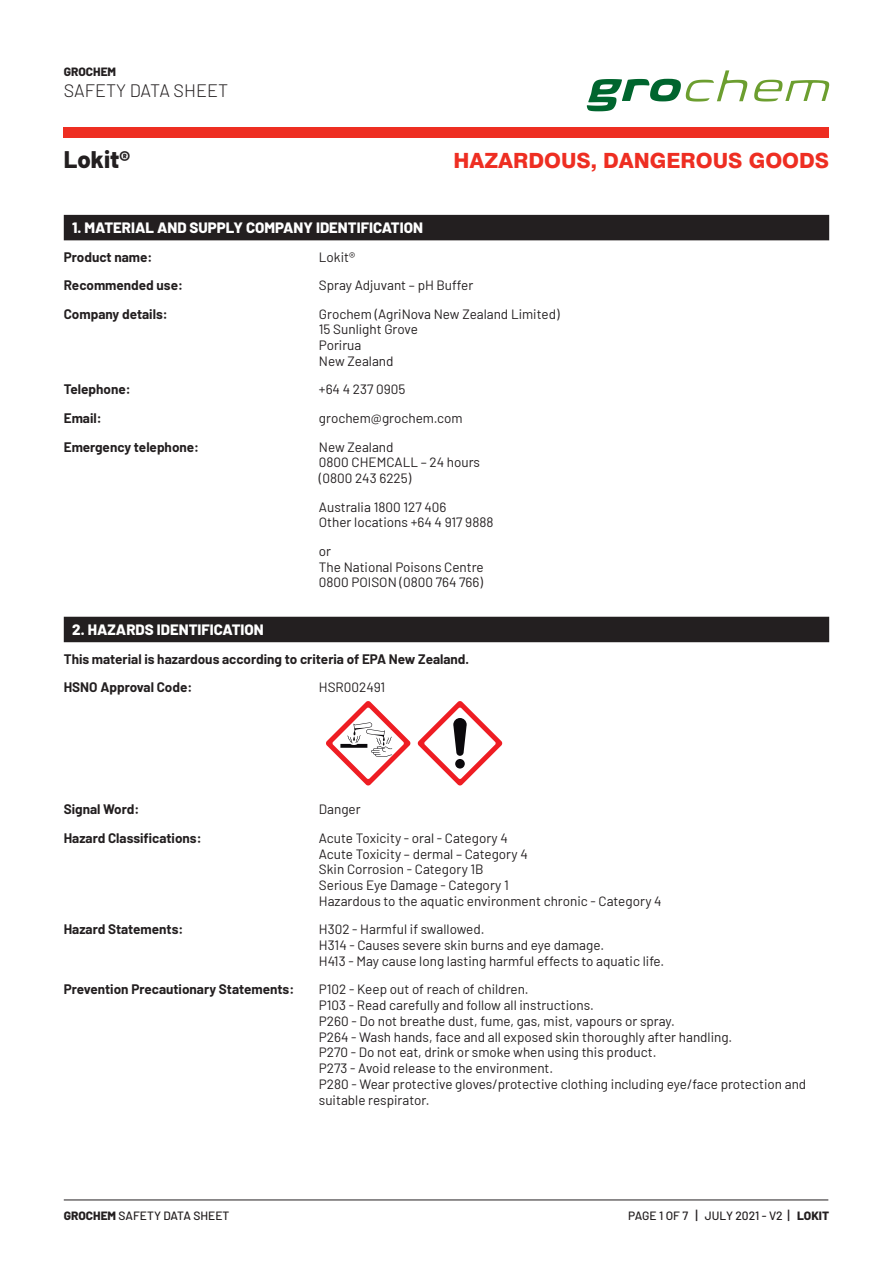
<style>
.page{position:relative;width:893px;height:1263px;background:#fff}
.page>*{position:absolute;margin:0;border:0;box-sizing:border-box;transform-origin:0 0}
.t1{font:800 24px "Barlow";color:#231f20}
.t2{font:800 21px "Swiss 721 BT";color:#ee2e22}
.t3{font:300 18px "Barlow";color:#231f20}
.t4{font:800 15px "Barlow";color:#fff}
.t5{font:13.5px/15.8px "Barlow";color:#231f20}
.t6{font:700 13.5px/28.5px "Barlow";color:#231f20}
.t7{font:500 12px "Barlow";color:#231f20}
.t8{font:800 12px "Barlow";color:#231f20}
.s1{font-weight:800}
.s2{font-size:13.5px}
</style>
<div class="page">
<svg style="left:754px;top:80px;width:75px;height:22px"></svg>
<svg style="left:587px;top:70px;width:160px;height:41px"></svg>
<hr style="left:64px;top:1199px;width:764px;height:1px;background:#231f20">
<div style="left:64px;top:215px;width:765px;height:25px;background:#231f20"></div>
<div style="left:64px;top:617px;width:765px;height:25px;background:#231f20"></div>
<svg style="left:326px;top:701px;width:85px;height:85px"></svg>
<svg style="left:417px;top:701px;width:85px;height:85px"></svg>
<div style="left:455px;top:759px;width:10px;height:9px;background:#0b090c;border-radius:50%"></div>
<div style="left:64px;top:128px;width:765px;height:10px;background:#ee2e22"></div>
<p class="t8" style="left:64px;top:63px;width:54px">GROCHEM</p>
<h3 class="t3" style="left:64px;top:78px;width:166px">SAFETY DATA SHEET</h3>
<h1 class="t1" style="left:64px;top:141px;width:68px">Lokit®</h1>
<h2 class="t2" style="left:453px;top:148px;width:377px">HAZARDOUS, DANGEROUS GOODS</h2>
<p class="t4" style="left:72px;top:217px;width:352px">1. MATERIAL AND SUPPLY COMPANY IDENTIFICATION</p>
<p class="t6" style="left:64px;top:241px;width:90px">Product name:</p>
<p class="t5" style="left:319px;top:248px;width:38px">Lokit®</p>
<p class="t6" style="left:64px;top:270px;width:121px">Recommended use:</p>
<p class="t5" style="left:319px;top:276px;width:156px">Spray Adjuvant – pH Buffer</p>
<p class="t6" style="left:64px;top:298px;width:105px">Company details:</p>
<p class="t5" style="left:319px;top:305px;width:242px">Grochem (AgriNova New Zealand Limited)<br>15 Sunlight Grove<br>Porirua<br>New Zealand</p>
<p class="t6" style="left:64px;top:374px;width:68px">Telephone:</p>
<p class="t5" style="left:319px;top:381px;width:88px">+64 4 237 0905</p>
<p class="t6" style="left:64px;top:403px;width:39px">Email:</p>
<p class="t5" style="left:319px;top:409px;width:145px">grochem@grochem.com</p>
<p class="t6" style="left:64px;top:431px;width:137px">Emergency telephone:</p>
<p class="t5" style="left:319px;top:438px;width:163px">New Zealand<br>0800 CHEMCALL – 24 hours (0800 243 6225)</p>
<p class="t5" style="left:319px;top:498px;width:176px">Australia 1800 127 406<br>Other locations +64 4 917 9888</p>
<p class="t5" style="left:319px;top:542px;width:166px">or<br>The National Poisons Centre<br>0800 POISON (0800 764 766)</p>
<p class="t4" style="left:72px;top:618px;width:193px">2. HAZARDS IDENTIFICATION</p>
<p class="t6" style="left:64px;top:643px;width:407px">This material is hazardous according to criteria of EPA New Zealand.<br>HSNO Approval Code:</p>
<p class="t5" style="left:319px;top:678px;width:68px">HSR002491</p>
<p class="t6" style="left:64px;top:794px;width:77px">Signal Word:</p>
<p class="t5" style="left:319px;top:800px;width:43px">Danger</p>
<p class="t6" style="left:64px;top:823px;width:139px">Hazard Classifications:</p>
<p class="t5" style="left:319px;top:829px;width:344px">Acute Toxicity - oral - Category 4<br>Acute Toxicity – dermal – Category 4<br>Skin Corrosion - Category 1B<br>Serious Eye Damage - Category 1<br>Hazardous to the aquatic environment chronic - Category 4</p>
<p class="t6" style="left:64px;top:914px;width:121px">Hazard Statements:</p>
<p class="t5" style="left:319px;top:920px;width:347px">H302 - Harmful if swallowed.<br>H314 - Causes severe skin burns and eye damage.<br>H413 - May cause long lasting harmful effects to aquatic life.</p>
<p class="t6" style="left:64px;top:974px;width:232px">Prevention Precautionary Statements:</p>
<p class="t5" style="left:319px;top:980px;width:489px">P102 - Keep out of reach of children.<br>P103 - Read carefully and follow all instructions.<br>P260 - Do not breathe dust, fume, gas, mist, vapours or spray.<br>P264 - Wash hands, face and all exposed skin thoroughly after handling.<br>P270 - Do not eat, drink or smoke when using this product.<br>P273 - Avoid release to the environment.<br>P280 - Wear protective gloves/protective clothing including eye/face protection and suitable respirator.</p>
<p class="t7" style="left:64px;top:1207px;width:167px"><span class="s1">GROCHEM</span> SAFETY DATA SHEET</p>
<p class="t7" style="left:628px;top:1207px;width:203px">PAGE 1 OF 7 <span class="s2">|</span> JULY 2021 - V2 <span class="s2">|</span> <span class="s1">LOKIT</span></p>
</div>
